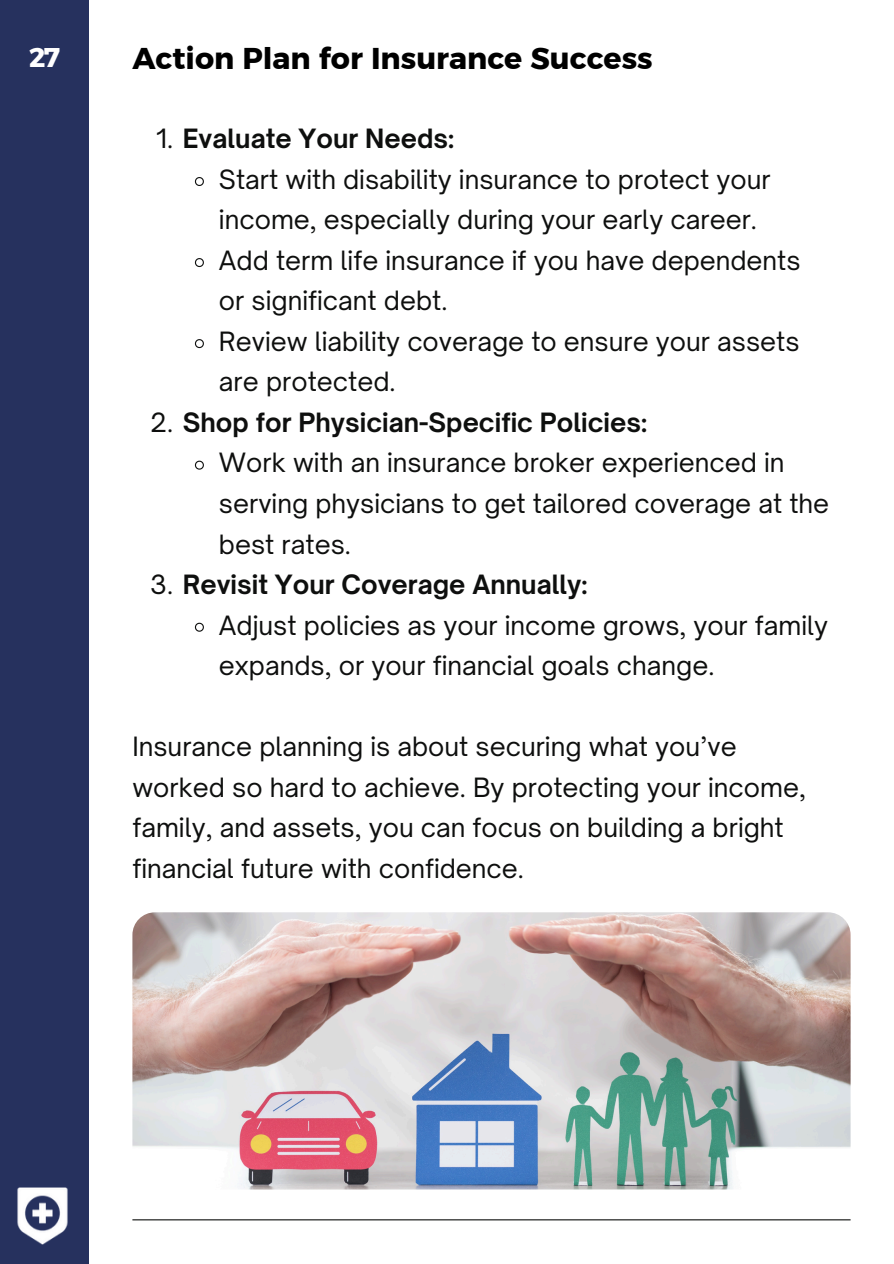
<style>
.page{position:relative;width:894px;height:1264px;background:#fff}
.page>*{position:absolute;margin:0;border:0;box-sizing:border-box;transform-origin:0 0}
.t1{font:30px "Kief Montaser Bold";color:#000}
.t2{font:27px "Kief Montaser Bold";color:#fff}
.t3{font:25.5px/40.5px "Open Sauce One";color:#0e0f0e}
.t4{font:700 25.5px "Open Sauce One";color:#0e0f0e}
.s1{font-weight:400}
</style>
<div class="page">
<hr style="left:132px;top:1219px;width:718px;height:1px;background:#0e0f0e">
<div style="left:0;top:0;width:89px;height:1263px;background:#26315e"></div>
<img style="left:17px;top:1187px;width:51px;height:58px">
<svg style="left:194px;top:177px;width:10px;height:9px"></svg>
<svg style="left:194px;top:258px;width:10px;height:10px"></svg>
<svg style="left:194px;top:339px;width:10px;height:10px"></svg>
<svg style="left:194px;top:460px;width:10px;height:10px"></svg>
<svg style="left:194px;top:622px;width:10px;height:10px"></svg>
<img style="left:132px;top:912px;width:718px;height:277px">
<p class="t2" style="left:29px;top:41px;width:32px">27</p>
<p class="t1" style="left:132px;top:40px;width:521px">Action Plan for Insurance Success</p>
<p class="t4" style="left:156px;top:123px;width:299px"><span class="s1">1.</span> Evaluate Your Needs:</p>
<p class="t3" style="left:219px;top:159px;width:553px">Start with disability insurance to protect your income, especially during your early career.</p>
<h1 class="t3" style="left:219px;top:240px;width:583px">Add term life insurance if you have dependents or significant debt.</h1>
<p class="t3" style="left:219px;top:321px;width:582px">Review liability coverage to ensure your assets are protected.</p>
<p class="t4" style="left:151px;top:406px;width:498px"><span class="s1">2.</span> Shop for Physician-Specific Policies:</p>
<p class="t3" style="left:219px;top:442px;width:611px">Work with an insurance broker experienced in serving physicians to get tailored coverage at the best rates.</p>
<p class="t4" style="left:150px;top:568px;width:438px"><span class="s1">3.</span> Revisit Your Coverage Annually:</p>
<p class="t3" style="left:219px;top:604px;width:610px">Adjust policies as your income grows, your family expands, or your financial goals change.</p>
<p class="t3" style="left:132px;top:726px;width:675px">Insurance planning is about securing what you’ve worked so hard to achieve. By protecting your income, family, and assets, you can focus on building a bright financial future with confidence.</p>
</div>
